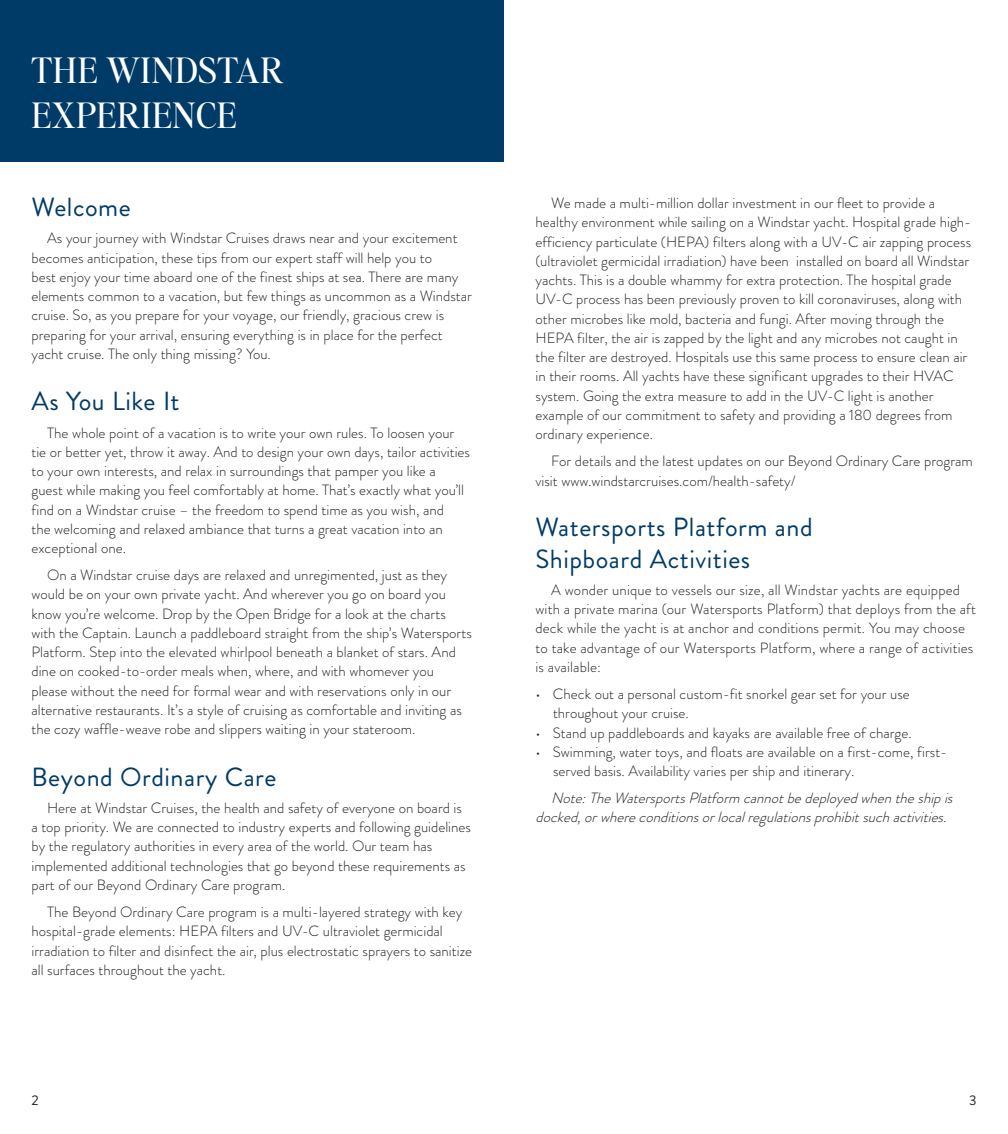
<style>
.page{position:relative;width:1008px;height:1134px;background:#fff}
.page>*{position:absolute;margin:0;border:0;box-sizing:border-box;transform-origin:0 0}
.headlines{font:35px "Editor's Note";letter-spacing:.02em;color:#fff}
.subhead{font:26.25px/31.5px "Brandon Grotesque";letter-spacing:.02em;color:#003b68}
.copy{font:300 14.88px/19.2px "Brandon Grotesque";color:#231f20}
.copy-2{font:italic 300 14.88px/19.2px "Brandon Grotesque";color:#231f20}
.copy-3{font:14px "Brandon Grotesque";color:#231f20}
</style>
<div class="page">
<div style="left:0;top:0;width:504px;height:161px;background:#003b68"></div>
<p class="headlines" style="left:32px;top:46px;width:254px">THE WINDSTAR</p>
<p class="headlines" style="left:32px;top:92px;width:206px">EXPERIENCE</p>
<p class="subhead" style="left:32px;top:192px;width:101px">Welcome</p>
<p class="copy" style="left:32px;top:229px;width:442px;text-indent:16px">As your journey with Windstar Cruises draws near and your excitement becomes anticipation, these tips from our expert staff will help you to<br>best enjoy your time aboard one of the finest ships at sea. There are many elements common to a vacation, but few things as uncommon as a Windstar cruise. So, as you prepare for your voyage, our friendly, gracious crew is preparing for your arrival, ensuring everything is in place for the perfect yacht cruise. The only thing missing? You.</p>
<p class="subhead" style="left:32px;top:386px;width:150px">As You Like It</p>
<p class="copy" style="left:32px;top:423px;width:440px;text-indent:16px">The whole point of a vacation is to write your own rules. To loosen your tie or better yet, throw it away. And to design your own days, tailor activities to your own interests, and relax in surroundings that pamper you like a guest while making you feel comfortably at home. That’s exactly what you’ll find on a Windstar cruise – the freedom to spend time as you wish, and<br>the welcoming and relaxed ambiance that turns a great vacation into an exceptional one.</p>
<p class="copy" style="left:32px;top:565px;width:442px;text-indent:16px">On a Windstar cruise days are relaxed and unregimented, just as they would be on your own private yacht. And wherever you go on board you know you’re welcome. Drop by the Open Bridge for a look at the charts with the Captain. Launch a paddleboard straight from the ship’s Watersports Platform. Step into the elevated whirlpool beneath a blanket of stars. And dine on cooked-to-order meals when, where, and with whomever you please without the need for formal wear and with reservations only in our alternative restaurants. It’s a style of cruising as comfortable and inviting as the cozy waffle-weave robe and slippers waiting in your stateroom.</p>
<p class="subhead" style="left:32px;top:761px;width:246px">Beyond Ordinary Care</p>
<p class="copy" style="left:32px;top:798px;width:441px;text-indent:16px">Here at Windstar Cruises, the health and safety of everyone on board is a top priority. We are connected to industry experts and following guidelines by the regulatory authorities in every area of the world. Our team has implemented additional technologies that go beyond these requirements as part of our Beyond Ordinary Care program.</p>
<p class="copy" style="left:32px;top:902px;width:442px;text-indent:16px">The Beyond Ordinary Care program is a multi-layered strategy with key hospital-grade elements: HEPA filters and UV-C ultraviolet germicidal irradiation to filter and disinfect the air, plus electrostatic sprayers to sanitize all surfaces throughout the yacht.</p>
<p class="copy" style="left:536px;top:193px;width:437px;text-indent:16px">We made a multi-million dollar investment in our fleet to provide a healthy environment while sailing on a Windstar yacht. Hospital grade high&shy;efficiency particulate (HEPA) filters along with a UV-C air zapping process (ultraviolet germicidal irradiation) have been installed on board all Windstar yachts. This is a double whammy for extra protection. The hospital grade UV-C process has been previously proven to kill coronaviruses, along with other microbes like mold, bacteria and fungi. After moving through the HEPA filter, the air is zapped by the light and any microbes not caught in the filter are destroyed. Hospitals use this same process to ensure clean air in their rooms. All yachts have these significant upgrades to their HVAC system. Going the extra measure to add in the UV-C light is another example of our commitment to safety and providing a 180 degrees from ordinary experience.</p>
<p class="copy" style="left:536px;top:452px;width:439px;text-indent:16px">For details and the latest updates on our Beyond Ordinary Care program visit www.windstarcruises.com/health-safety/</p>
<p class="subhead" style="left:536px;top:512px;width:279px">Watersports Platform and<br>Shipboard Activities</p>
<p class="copy" style="left:536px;top:580px;width:442px;text-indent:16px">A wonder unique to vessels our size, all Windstar yachts are equipped with a private marina (our Watersports Platform) that deploys from the aft deck while the yacht is at anchor and conditions permit. You may choose to take advantage of our Watersports Platform, where a range of activities is available:</p>
<p class="copy" style="left:553px;top:684px;width:358px;text-indent:-18px">• Check out a personal custom-fit snorkel gear set for your use throughout your cruise.</p>
<p class="copy" style="left:536px;top:723px;width:378px">• Stand up paddleboards and kayaks are available free of charge.</p>
<p class="copy" style="left:553px;top:742px;width:396px;text-indent:-18px">• Swimming, water toys, and floats are available on a first-come, first&shy;served basis. Availability varies per ship and itinerary.</p>
<p class="copy-2" style="left:536px;top:788px;width:424px;text-indent:16px">Note:TheWatersportsPlatform cannotbedeployedwhentheshipis docked,orwhereconditionsorlocalregulationsprohibitsuchactivities.</p>
<p class="copy-3" style="left:32px;top:1090px;width:9px">2</p>
<p class="copy-3" style="left:969px;top:1090px;width:9px">3</p>
</div>
